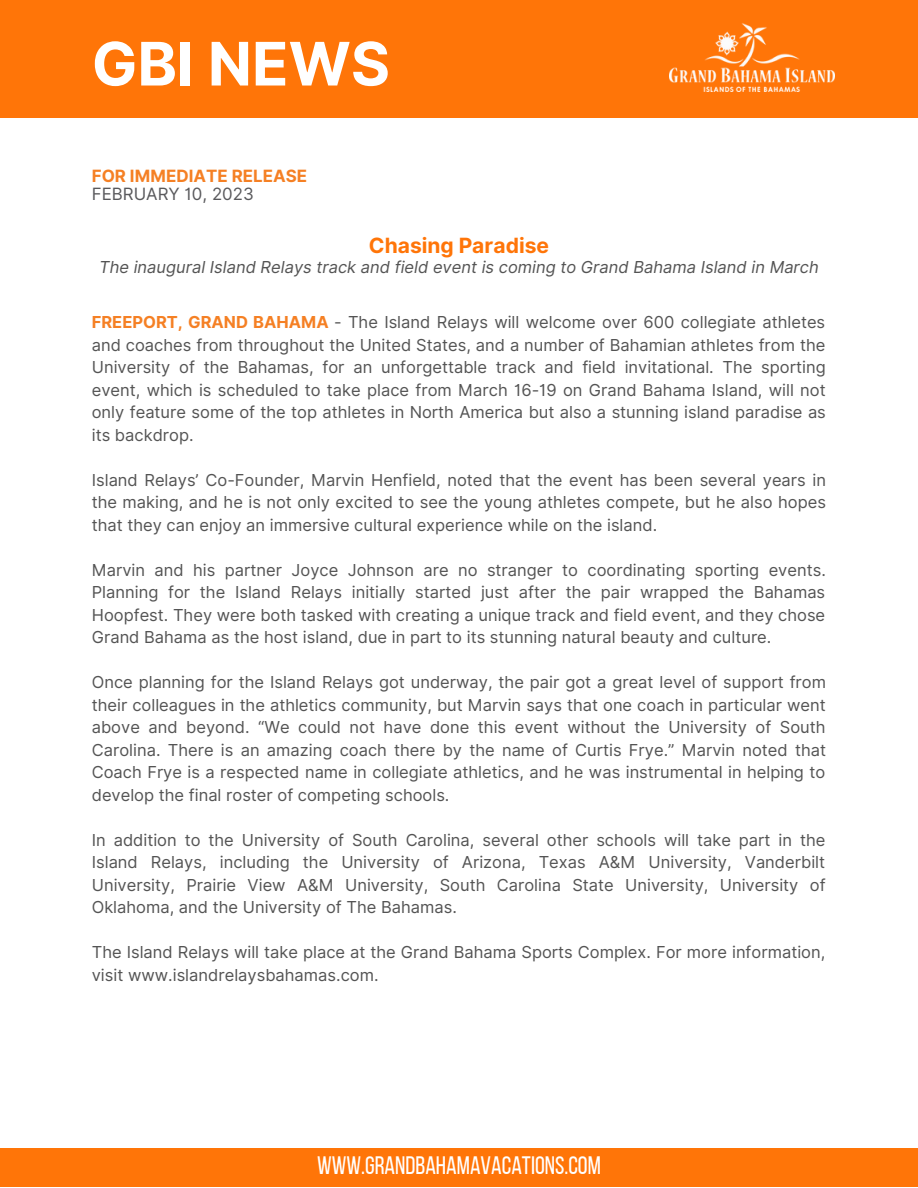
<style>
.page{position:relative;width:918px;height:1188px;background:#fff}
.page>*{position:absolute;margin:0;border:0;box-sizing:border-box;transform-origin:0 0}
.t1{font:700 60px "Inter";color:#fff}
.t2{font:25.2px "Bebas Neue";color:#fff}
.t3{font:700 21px "Inter";color:#ff7508}
.t4{font:700 16.95px "Inter";color:#f58024}
.t5{font:16.95px "Inter";color:#59595c}
.t6{font:16.5px/22.5px "Inter";color:#545454;text-align:justify}
.t7{font:italic 16.5px "Inter";color:#545454}
.s1{font-weight:700;color:#f58024}
</style>
<div class="page">
<div style="left:0;top:0;width:918px;height:117px;background:#ff7508"></div>
<img style="left:669px;top:23px;width:166px;height:68px">
<div style="left:0;top:1148px;width:918px;height:39px;background:#ff7508"></div>
<h1 class="t1" style="left:92px;top:28px;width:300px">GBI NEWS</h1>
<p class="t4" style="left:92px;top:166px;width:217px">FOR IMMEDIATE RELEASE</p>
<p class="t5" style="left:92px;top:184px;width:164px">FEBRUARY 10, 2023</p>
<p class="t3" style="left:369px;top:233px;width:182px">Chasing Paradise</p>
<p class="t7" style="left:99px;top:257px;width:721px">The inaugural Island Relays track and field event is coming to Grand Bahama Island in March</p>
<p class="t6" style="left:92px;top:311px;width:736px"><span class="s1">FREEPORT, GRAND BAHAMA</span> - The Island Relays will welcome over 600 collegiate athletes and coaches from throughout the United States, and a number of Bahamian athletes from the University of the Bahamas, for an unforgettable track and field invitational. The sporting event, which is scheduled to take place from March 16-19 on Grand Bahama Island, will not only feature some of the top athletes in North America but also a stunning island paradise as its backdrop.</p>
<p class="t6" style="left:92px;top:468px;width:736px">Island Relays’ Co-Founder, Marvin Henfield, noted that the event has been several years in the making, and he is not only excited to see the young athletes compete, but he also hopes that they can enjoy an immersive cultural experience while on the island.</p>
<p class="t6" style="left:92px;top:558px;width:736px">Marvin and his partner Joyce Johnson are no stranger to coordinating sporting events.<br>Planning for the Island Relays initially started just after the pair wrapped the Bahamas Hoopfest. They were both tasked with creating a unique track and field event, and they chose Grand Bahama as the host island, due in part to its stunning natural beauty and culture.</p>
<p class="t6" style="left:92px;top:671px;width:736px">Once planning for the Island Relays got underway, the pair got a great level of support from their colleagues in the athletics community, but Marvin says that one coach in particular went above and beyond. “We could not have done this event without the University of South Carolina. There is an amazing coach there by the name of Curtis Frye.” Marvin noted that Coach Frye is a respected name in collegiate athletics, and he was instrumental in helping to develop the final roster of competing schools.</p>
<p class="t6" style="left:92px;top:828px;width:735px">In addition to the University of South Carolina, several other schools will take part in the Island Relays, including the University of Arizona, Texas A&amp;M University, Vanderbilt University, Prairie View A&amp;M University, South Carolina State University, University of Oklahoma, and the University of The Bahamas.</p>
<p class="t6" style="left:92px;top:941px;width:735px">The Island Relays will take place at the Grand Bahama Sports Complex. For more information, visit www.islandrelaysbahamas.com.</p>
<h2 class="t2" style="left:317px;top:1155px;width:285px">WWW.GRANDBAHAMAVACATIONS.COM</h2>
</div>
